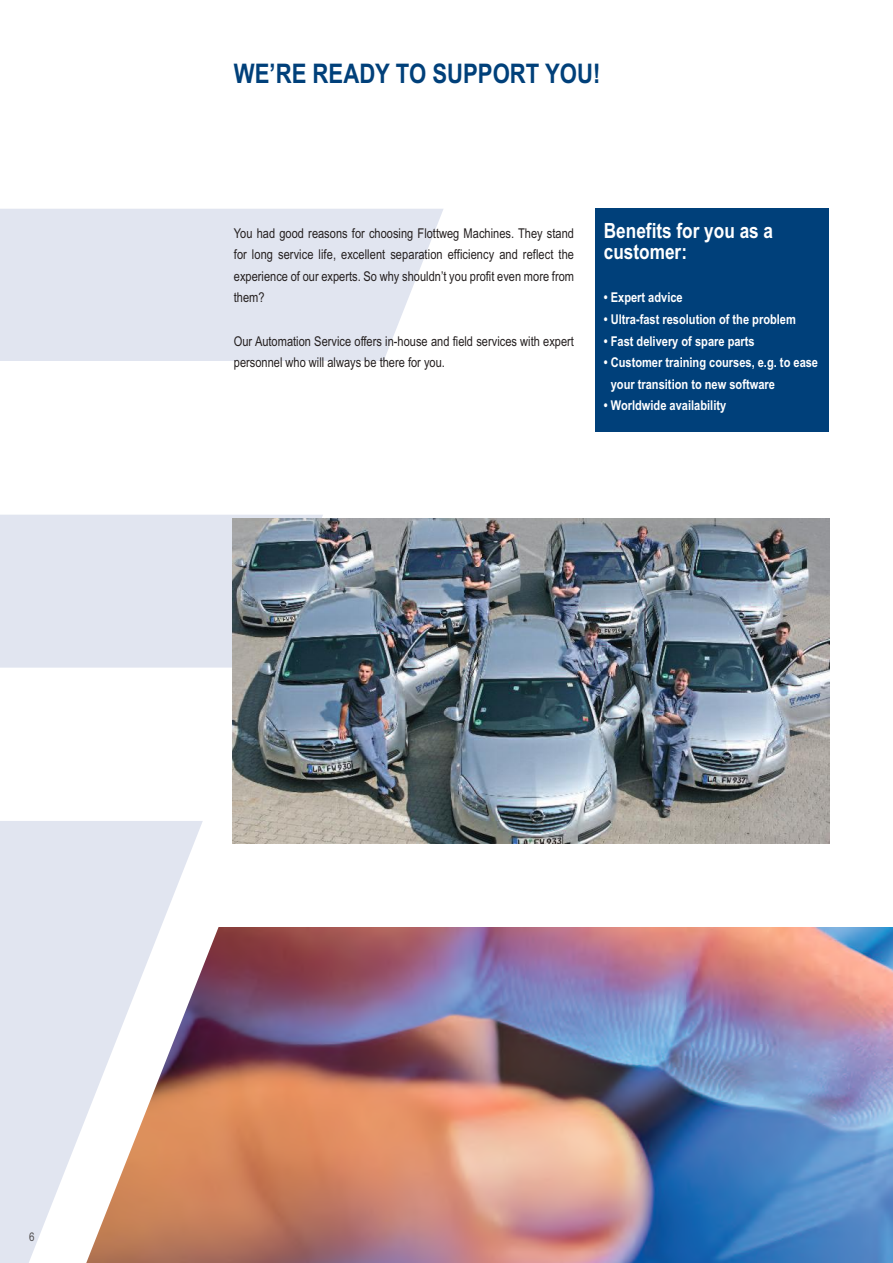
<style>
.page{position:relative;width:893px;height:1263px;background:#fff}
.page>*{position:absolute;margin:0;border:0;box-sizing:border-box;transform-origin:0 0}
.t1{font:700 27px "Arial Narrow";color:#00407a}
.t2{font:700 21px/21.6px "Arial Narrow";color:#fff}
.t3{font:13.5px/21.6px "Arial Narrow";color:#241f1f;text-align:justify}
.t4{font:700 13.5px/21.6px "Arial Narrow";color:#fff}
.t5{font:12px "Arial Narrow";color:#4e4b4c}
</style>
<div class="page">
<img style="left:584px;top:928px;width:309px;height:335px">
<img style="left:444px;top:518px;width:140px;height:745px">
<svg style="left:0;top:209px;width:444px;height:1054px"></svg>
<div style="left:595px;top:208px;width:234px;height:224px;background:#00407a"></div>
<img style="left:233px;top:519px;width:596px;height:324px">
<h1 class="t1" style="left:234px;top:58px;width:368px">WE’RE READY TO SUPPORT YOU!</h1>
<p class="t3" style="left:234px;top:222px;width:342px">You had good reasons for choosing Flottweg Machines. They stand for long service life, excellent separation efficiency and reflect the experience of our experts. So why shouldn’t you profit even more from them?</p>
<p class="t3" style="left:234px;top:330px;width:342px">Our Automation Service offers in-house and field services with expert personnel who will always be there for you.</p>
<h2 class="t2" style="left:604px;top:220px;width:171px">Benefits for you as a customer:</h2>
<p class="t4" style="left:604px;top:287px;width:80px">• Expert advice</p>
<p class="t4" style="left:604px;top:309px;width:194px">• Ultra-fast resolution of the problem</p>
<p class="t4" style="left:604px;top:330px;width:152px">• Fast delivery of spare parts</p>
<p class="t4" style="left:611px;top:352px;width:209px;text-indent:-7px">• Customer training courses, e.g. to ease your transition to new software</p>
<p class="t4" style="left:604px;top:395px;width:124px">• Worldwide availability</p>
<p class="t5" style="left:29px;top:1229px;width:7px">6</p>
</div>
